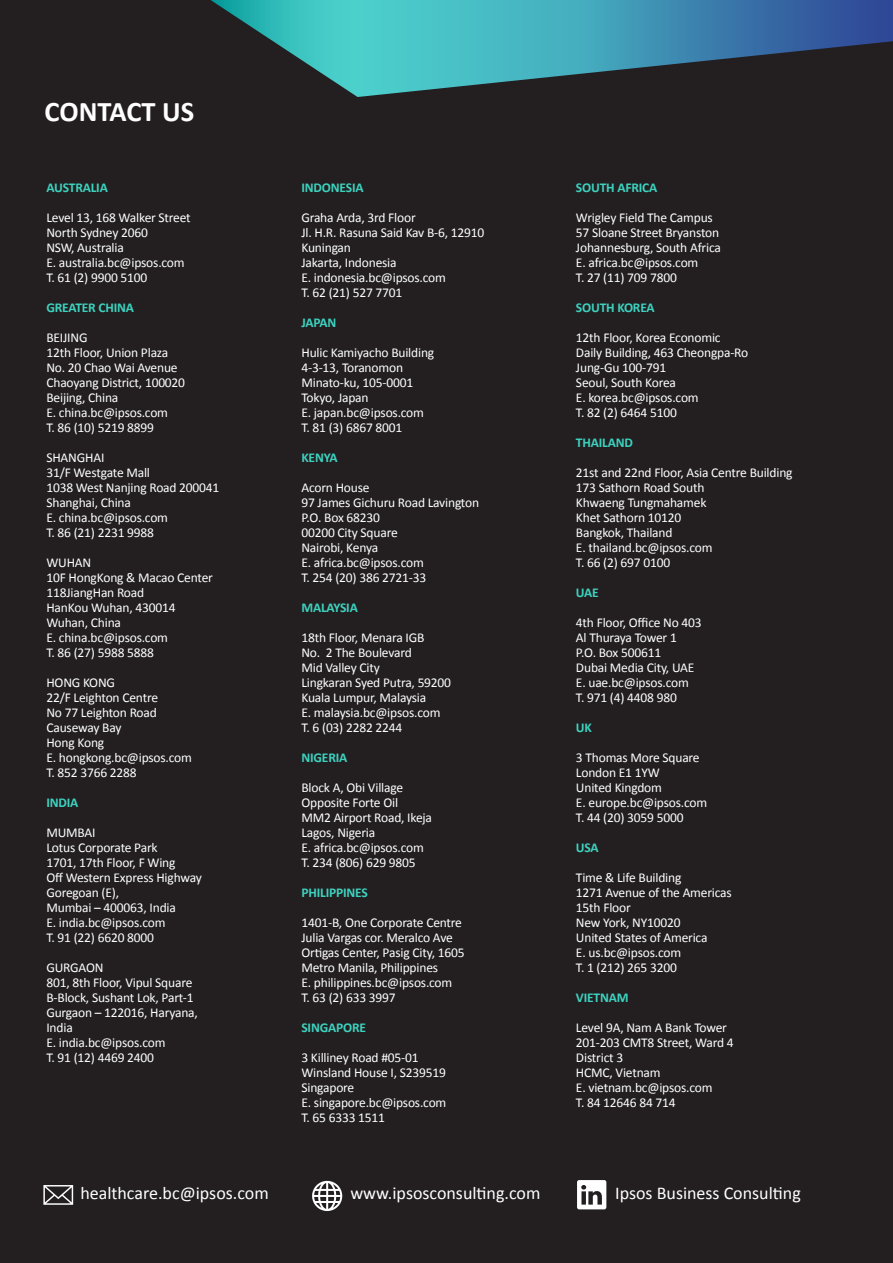
<style>
.page{position:relative;width:893px;height:1263px;background:#231f20}
.page>*{position:absolute;margin:0;border:0;box-sizing:border-box;transform-origin:0 0}
.t1{font:700 28.5px "Calibri";color:#fff}
.t2{font:18px "Calibri";color:#fff}
.t3{font:13.5px/15px "Calibri";letter-spacing:-.015em;color:#fff}
.t4{font:700 13.5px "Calibri";letter-spacing:-.015em;color:#3dd2bf}
</style>
<div class="page">
<svg style="left:43px;top:1185px;width:30px;height:20px"></svg>
<svg style="left:312px;top:1181px;width:30px;height:30px"></svg>
<svg style="left:577px;top:1180px;width:29px;height:29px"></svg>
<svg style="left:211px;top:0;width:682px;height:97px"></svg>
<h1 class="t1" style="left:45px;top:93px;width:151px">CONTACT US</h1>
<p class="t4" style="left:46px;top:179px;width:63px">AUSTRALIA</p>
<p class="t3" style="left:46px;top:210px;width:146px">Level 13, 168 Walker Street<br>North Sydney 2060<br>NSW, Australia<br>E. australia.bc@ipsos.com<br>T. 61 (2) 9900 5100</p>
<p class="t4" style="left:46px;top:299px;width:89px">GREATER CHINA</p>
<p class="t3" style="left:46px;top:330px;width:140px">BEIJING<br>12th Floor, Union Plaza<br>No. 20 Chao Wai Avenue<br>Chaoyang District, 100020<br>Beijing, China<br>E. china.bc@ipsos.com<br>T. 86 (10) 5219 8899</p>
<p class="t3" style="left:46px;top:450px;width:174px">SHANGHAI<br>31/F Westgate Mall<br>1038 West Nanjing Road 200041<br>Shanghai, China<br>E. china.bc@ipsos.com<br>T. 86 (21) 2231 9988</p>
<p class="t3" style="left:46px;top:555px;width:168px">WUHAN<br>10F HongKong &amp; Macao Center<br>118JiangHan Road<br>HanKou Wuhan, 430014<br>Wuhan, China<br>E. china.bc@ipsos.com<br>T. 86 (27) 5988 5888</p>
<p class="t3" style="left:46px;top:675px;width:147px">HONG KONG<br>22/F Leighton Centre<br>No 77 Leighton Road<br>Causeway Bay<br>Hong Kong<br>E. hongkong.bc@ipsos.com<br>T. 852 3766 2288</p>
<p class="t4" style="left:46px;top:794px;width:34px">INDIA</p>
<p class="t3" style="left:46px;top:825px;width:157px">MUMBAI<br>Lotus Corporate Park<br>1701, 17th Floor, F Wing<br>Off Western Express Highway<br>Goregoan (E),<br>Mumbai – 400063, India<br>E. india.bc@ipsos.com<br>T. 91 (22) 6620 8000</p>
<p class="t3" style="left:46px;top:960px;width:153px">GURGAON<br>801, 8th Floor, Vipul Square<br>B-Block, Sushant Lok, Part-1<br>Gurgaon – 122016, Haryana,<br>India<br>E. india.bc@ipsos.com<br>T. 91 (12) 4469 2400</p>
<p class="t4" style="left:301px;top:179px;width:64px">INDONESIA</p>
<p class="t3" style="left:301px;top:210px;width:184px">Graha Arda, 3rd Floor<br>Jl. H.R. Rasuna Said Kav B-6, 12910<br>Kuningan<br>Jakarta, Indonesia<br>E. indonesia.bc@ipsos.com<br>T. 62 (21) 527 7701</p>
<p class="t4" style="left:301px;top:314px;width:36px">JAPAN</p>
<p class="t3" style="left:301px;top:345px;width:134px">Hulic Kamiyacho Building<br>4-3-13, Toranomon<br>Minato-ku, 105-0001<br>Tokyo, Japan<br>E. japan.bc@ipsos.com<br>T. 81 (3) 6867 8001</p>
<p class="t4" style="left:301px;top:449px;width:38px">KENYA</p>
<p class="t3" style="left:301px;top:480px;width:179px">Acorn House<br>97 James Gichuru Road Lavington<br>P.O. Box 68230<br>00200 City Square<br>Nairobi, Kenya<br>E. africa.bc@ipsos.com<br>T. 254 (20) 386 2721-33</p>
<p class="t4" style="left:301px;top:599px;width:58px">MALAYSIA</p>
<p class="t3" style="left:301px;top:630px;width:151px">18th Floor, Menara IGB<br>No. 2 The Boulevard<br>Mid Valley City<br>Lingkaran Syed Putra, 59200<br>Kuala Lumpur, Malaysia<br>E. malaysia.bc@ipsos.com<br>T. 6 (03) 2282 2244</p>
<p class="t4" style="left:301px;top:749px;width:47px">NIGERIA</p>
<p class="t3" style="left:301px;top:780px;width:132px">Block A, Obi Village<br>Opposite Forte Oil<br>MM2 Airport Road, Ikeja<br>Lagos, Nigeria<br>E. africa.bc@ipsos.com<br>T. 234 (806) 629 9805</p>
<p class="t4" style="left:301px;top:884px;width:68px">PHILIPPINES</p>
<p class="t3" style="left:301px;top:915px;width:165px">1401-B, One Corporate Centre<br>Julia Vargas cor. Meralco Ave<br>Ortigas Center, Pasig City, 1605<br>Metro Manila, Philippines<br>E. philippines.bc@ipsos.com<br>T. 63 (2) 633 3997</p>
<p class="t4" style="left:301px;top:1019px;width:66px">SINGAPORE</p>
<p class="t3" style="left:301px;top:1050px;width:146px">3 Killiney Road #05-01<br>Winsland House I, S239519<br>Singapore<br>E. singapore.bc@ipsos.com<br>T. 65 6333 1511</p>
<p class="t4" style="left:576px;top:179px;width:83px">SOUTH AFRICA</p>
<p class="t3" style="left:576px;top:210px;width:146px">Wrigley Field The Campus<br>57 Sloane Street Bryanston<br>Johannesburg, South Africa<br>E. africa.bc@ipsos.com<br>T. 27 (11) 709 7800</p>
<p class="t4" style="left:576px;top:299px;width:80px">SOUTH KOREA</p>
<p class="t3" style="left:576px;top:330px;width:174px">12th Floor, Korea Economic<br>Daily Building, 463 Cheongpa-Ro<br>Jung-Gu 100-791<br>Seoul, South Korea<br>E. korea.bc@ipsos.com<br>T. 82 (2) 6464 5100</p>
<p class="t4" style="left:576px;top:434px;width:58px">THAILAND</p>
<p class="t3" style="left:576px;top:465px;width:218px">21st and 22nd Floor, Asia Centre Building<br>173 Sathorn Road South<br>Khwaeng Tungmahamek<br>Khet Sathorn 10120<br>Bangkok, Thailand<br>E. thailand.bc@ipsos.com<br>T. 66 (2) 697 0100</p>
<p class="t4" style="left:576px;top:584px;width:24px">UAE</p>
<p class="t3" style="left:576px;top:615px;width:127px">4th Floor, Office No 403<br>Al Thuraya Tower 1<br>P.O. Box 500611<br>Dubai Media City, UAE<br>E. uae.bc@ipsos.com<br>T. 971 (4) 4408 980</p>
<p class="t4" style="left:576px;top:719px;width:18px">UK</p>
<p class="t3" style="left:576px;top:750px;width:133px">3 Thomas More Square<br>London E1 1YW<br>United Kingdom<br>E. europe.bc@ipsos.com<br>T. 44 (20) 3059 5000</p>
<p class="t4" style="left:576px;top:839px;width:24px">USA</p>
<p class="t3" style="left:576px;top:870px;width:157px">Time &amp; Life Building<br>1271 Avenue of the Americas<br>15th Floor<br>New York, NY10020<br>United States of America<br>E. us.bc@ipsos.com<br>T. 1 (212) 265 3200</p>
<p class="t4" style="left:576px;top:989px;width:54px">VIETNAM</p>
<p class="t3" style="left:576px;top:1020px;width:159px">Level 9A, Nam A Bank Tower<br>201-203 CMT8 Street, Ward 4<br>District 3<br>HCMC, Vietnam<br>E. vietnam.bc@ipsos.com<br>T. 84 12646 84 714</p>
<h2 class="t2" style="left:80px;top:1182px;width:190px">healthcare.bc@ipsos.com</h2>
<h2 class="t2" style="left:350px;top:1182px;width:192px">www.ipsosconsulting.com</h2>
<h2 class="t2" style="left:615px;top:1182px;width:187px">Ipsos Business Consulting</h2>
</div>
